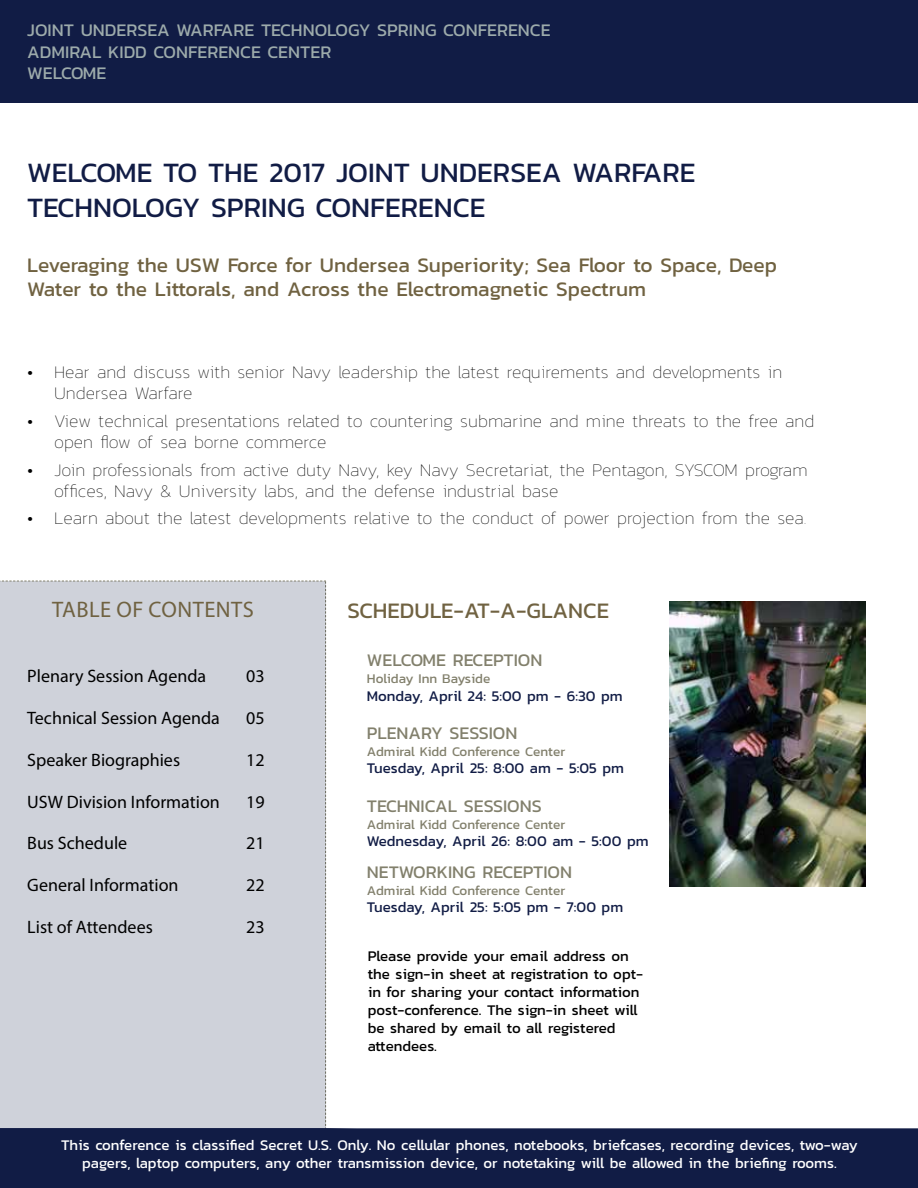
<style>
.page{position:relative;width:918px;height:1188px;background:#fff}
.page>*{position:absolute;margin:0;border:0;box-sizing:border-box;transform-origin:0 0}
.t1{font:28.5px/35.2px "Kanit";color:#111c45}
.t2{font:22.5px "Kanit";color:#706241}
.t3{font:22.5px "Myriad Pro";letter-spacing:.02em;color:#706241}
.t4{font:21px/24px "Kanit";color:#706241}
.t5{font:100 18px/21px "Kanit";color:#000}
.t6{font:18px "Myriad Pro";color:#000}
.t7{font:18px/21.6px "Kanit";color:#9dabab}
.t8{font:18px "Kanit";color:#82806c}
.t9{font:15px/18px "Kanit";color:#fff;text-align:center}
.t10{font:15px/18px "Kanit";color:#000}
.t11{font:15px "Kanit";color:#111c45}
.t12{font:13.5px "Kanit";color:#82806c}
</style>
<div class="page">
<div style="left:0;top:0;width:918px;height:103px;background:#111c45"></div>
<img style="left:670px;top:601px;width:196px;height:285px">
<div style="left:0;top:1128px;width:918px;height:60px;background:#111c45"></div>
<div style="left:0;top:581px;width:326px;height:552px;background:#cfd2da"></div>
<p class="t7" style="left:27px;top:19px;width:525px">JOINT UNDERSEA WARFARE TECHNOLOGY SPRING CONFERENCE<br>ADMIRAL KIDD CONFERENCE CENTER<br>WELCOME</p>
<h1 class="t1" style="left:27px;top:154px;width:670px">WELCOME TO THE 2017 JOINT UNDERSEA WARFARE<br>TECHNOLOGY SPRING CONFERENCE</h1>
<p class="t4" style="left:27px;top:252px;width:751px">Leveraging the USW Force for Undersea Superiority; Sea Floor to Space, Deep<br>Water to the Littorals, and Across the Electromagnetic Spectrum</p>
<p class="t5" style="left:54px;top:362px;width:730px;text-indent:-27px">• Hear and discuss with senior Navy leadership the latest requirements and developments in<br>Undersea Warfare</p>
<p class="t5" style="left:54px;top:410px;width:762px;text-indent:-27px">• View technical presentations related to countering submarine and mine threats to the free and open flow of sea borne commerce</p>
<p class="t5" style="left:54px;top:459px;width:755px;text-indent:-27px">• Join professionals from active duty Navy, key Navy Secretariat, the Pentagon, SYSCOM program offices, Navy &amp; University labs, and the defense industrial base</p>
<p class="t5" style="left:27px;top:508px;width:781px">• Learn about the latest developments relative to the conduct of power projection from the sea.</p>
<p class="t3" style="left:52px;top:596px;width:203px">TABLE OF CONTENTS</p>
<p class="t6" style="left:27px;top:665px;width:180px">Plenary Session Agenda</p>
<p class="t6" style="left:246px;top:665px;width:20px">03</p>
<p class="t6" style="left:27px;top:707px;width:194px">Technical Session Agenda</p>
<p class="t6" style="left:246px;top:707px;width:20px">05</p>
<p class="t6" style="left:27px;top:749px;width:154px">Speaker Biographies</p>
<p class="t6" style="left:246px;top:749px;width:20px">12</p>
<p class="t6" style="left:27px;top:790px;width:194px">USW Division Information</p>
<p class="t6" style="left:246px;top:790px;width:20px">19</p>
<p class="t6" style="left:27px;top:832px;width:102px">Bus Schedule</p>
<p class="t6" style="left:246px;top:832px;width:20px">21</p>
<p class="t6" style="left:27px;top:874px;width:153px">General Information</p>
<p class="t6" style="left:246px;top:874px;width:20px">22</p>
<p class="t6" style="left:27px;top:916px;width:127px">List of Attendees</p>
<p class="t6" style="left:246px;top:916px;width:20px">23</p>
<p class="t2" style="left:347px;top:594px;width:263px">SCHEDULE-AT-A-GLANCE</p>
<p class="t8" style="left:367px;top:647px;width:177px">WELCOME RECEPTION</p>
<p class="t12" style="left:367px;top:669px;width:125px">Holiday Inn Bayside</p>
<p class="t11" style="left:367px;top:685px;width:257px">Monday, April 24: 5:00 pm - 6:30 pm</p>
<p class="t8" style="left:367px;top:720px;width:152px">PLENARY SESSION</p>
<p class="t12" style="left:367px;top:742px;width:200px">Admiral Kidd Conference Center</p>
<p class="t11" style="left:367px;top:757px;width:259px">Tuesday, April 25: 8:00 am - 5:05 pm</p>
<p class="t8" style="left:367px;top:792px;width:176px">TECHNICAL SESSIONS</p>
<p class="t12" style="left:367px;top:815px;width:200px">Admiral Kidd Conference Center</p>
<p class="t11" style="left:367px;top:830px;width:283px">Wednesday, April 26: 8:00 am - 5:00 pm</p>
<p class="t8" style="left:367px;top:858px;width:207px">NETWORKING RECEPTION</p>
<p class="t12" style="left:367px;top:881px;width:200px">Admiral Kidd Conference Center</p>
<p class="t11" style="left:367px;top:896px;width:258px">Tuesday, April 25: 5:05 pm - 7:00 pm</p>
<p class="t10" style="left:368px;top:947px;width:277px">Please provide your email address on the sign-in sheet at registration to opt&shy;in for sharing your contact information post-conference. The sign-in sheet will be shared by email to all registered attendees.</p>
<p class="t9" style="left:61px;top:1136px;width:798px">This conference is classified Secret U.S. Only. No cellular phones, notebooks, briefcases, recording devices, two-way pagers, laptop computers, any other transmission device, or notetaking will be allowed in the briefing rooms.</p>
</div>
